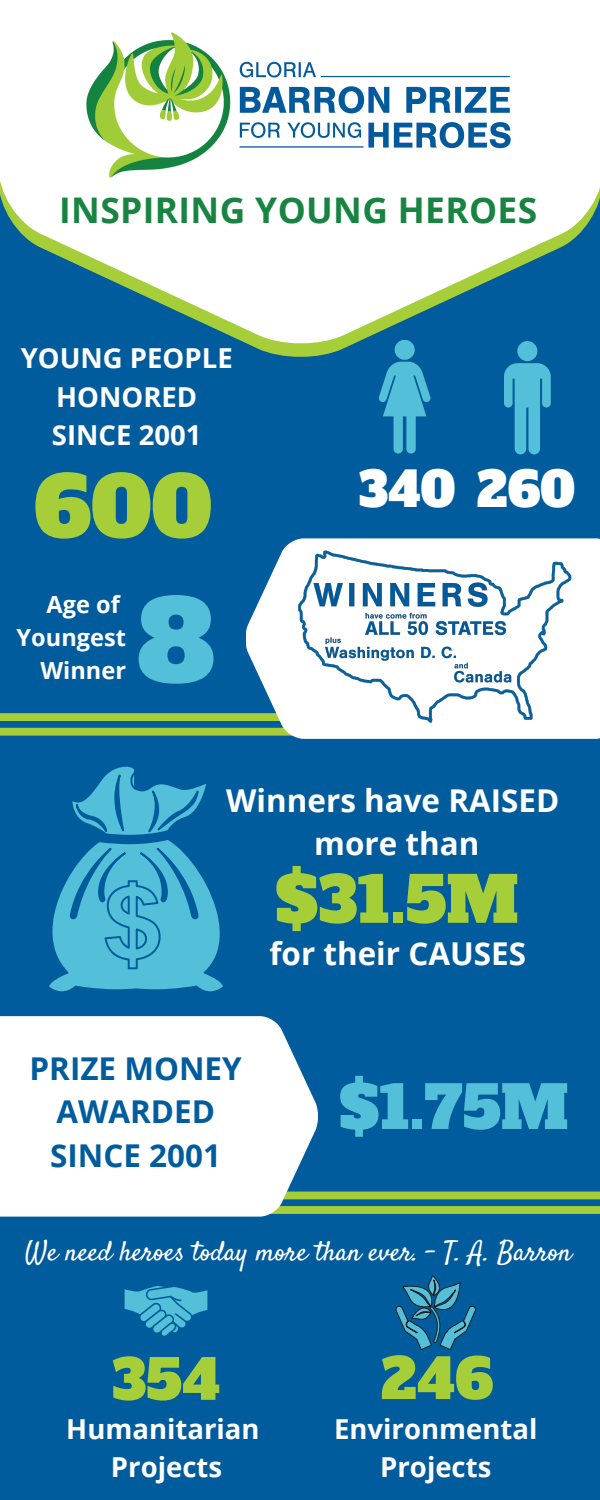
<style>
.page{position:relative;width:600px;height:1500px;background:#005c9c}
.page>*{position:absolute;margin:0;border:0;box-sizing:border-box;transform-origin:0 0}
.t1{font:110.1px "Alfa Slab One";color:#54bfd9}
.t2{font:82.5px "Alfa Slab One";color:#a5ce39}
.t3{font:62.9px "Alfa Slab One";color:#a5ce39}
.t4{font:58.9px "Alfa Slab One";color:#54bfd9}
.t5{font:55px "Alfa Slab One";color:#a5ce39}
.t6{font:47.2px "Alfa Slab One";color:#fff}
.t7{font:700 35.4px "Open Sans";letter-spacing:.01em;color:#178441}
.t8{font:700 31.4px "Open Sans";color:#fff}
.t9{font:700 31.4px/43.5px "Open Sans";color:#005c9c;text-align:center}
.t10{font:700 27.5px "Open Sans";color:#fff}
.t11{font:27.5px "Satisfy";color:#fff}
.t12{font:700 23.6px "Open Sans";color:#fff}
</style>
<div class="page">
<svg style="left:248px;top:344px;width:105px;height:13px"></svg>
<svg style="left:0;top:0;width:600px;height:344px;fill:#fff"></svg>
<svg style="left:0;top:713px;width:246px;height:23px"></svg>
<svg style="left:246px;top:538px;width:354px;height:201px;fill:#fff"></svg>
<svg style="left:504px;top:341px;width:47px;height:113px"></svg>
<svg style="left:379px;top:340px;width:51px;height:113px"></svg>
<svg style="left:49px;top:766px;width:174px;height:226px"></svg>
<svg style="left:318px;top:1192px;width:282px;height:22px"></svg>
<svg style="left:0;top:1016px;width:318px;height:201px;background:#f0f5f7"></svg>
<svg style="left:124px;top:1286px;width:84px;height:50px"></svg>
<svg style="left:396px;top:1275px;width:80px;height:75px"></svg>
<img style="left:292px;top:544px;width:287px;height:189px">
<img style="left:76px;top:19px;width:445px;height:171px">
<p class="t7" style="left:59px;top:185px;width:480px">INSPIRING YOUNG HEROES</p>
<p class="t10" style="left:21px;top:339px;width:214px">YOUNG PEOPLE</p>
<h1 class="t10" style="left:56px;top:377px;width:143px">HONORED</h1>
<h4 class="t10" style="left:52px;top:415px;width:151px">SINCE 2001</h4>
<h4 class="t2" style="left:34px;top:452px;width:180px">600</h4>
<p class="t6" style="left:359px;top:458px;width:98px">340</p>
<p class="t6" style="left:477px;top:458px;width:99px">260</p>
<p class="t12" style="left:47px;top:588px;width:75px">Age of</p>
<p class="t12" style="left:17px;top:621px;width:111px">Youngest</p>
<p class="t12" style="left:40px;top:654px;width:87px">Winner</p>
<p class="t1" style="left:138px;top:568px;width:79px">8</p>
<p class="t8" style="left:226px;top:778px;width:335px">Winners have RAISED</p>
<p class="t8" style="left:314px;top:822px;width:167px">more than</p>
<h2 class="t3" style="left:275px;top:858px;width:245px">$31.5M</h2>
<p class="t8" style="left:269px;top:931px;width:258px">for their CAUSES</p>
<h2 class="t9" style="left:30px;top:1046px;width:214px">PRIZE MONEY<br>AWARDED<br>SINCE 2001</h2>
<h6 class="t4" style="left:339px;top:1068px;width:231px">$1.75M</h6>
<p class="t11" style="left:25px;top:1234px;width:548px">We need heroes today more than ever. - T. A. Barron</p>
<p class="t5" style="left:112px;top:1343px;width:110px">354</p>
<h3 class="t5" style="left:381px;top:1342px;width:114px">246</h3>
<h3 class="t10" style="left:334px;top:1409px;width:205px">Environmental</h3>
<p class="t10" style="left:380px;top:1448px;width:113px">Projects</p>
<p class="t10" style="left:66px;top:1410px;width:195px">Humanitarian</p>
<p class="t10" style="left:111px;top:1448px;width:113px">Projects</p>
</div>
